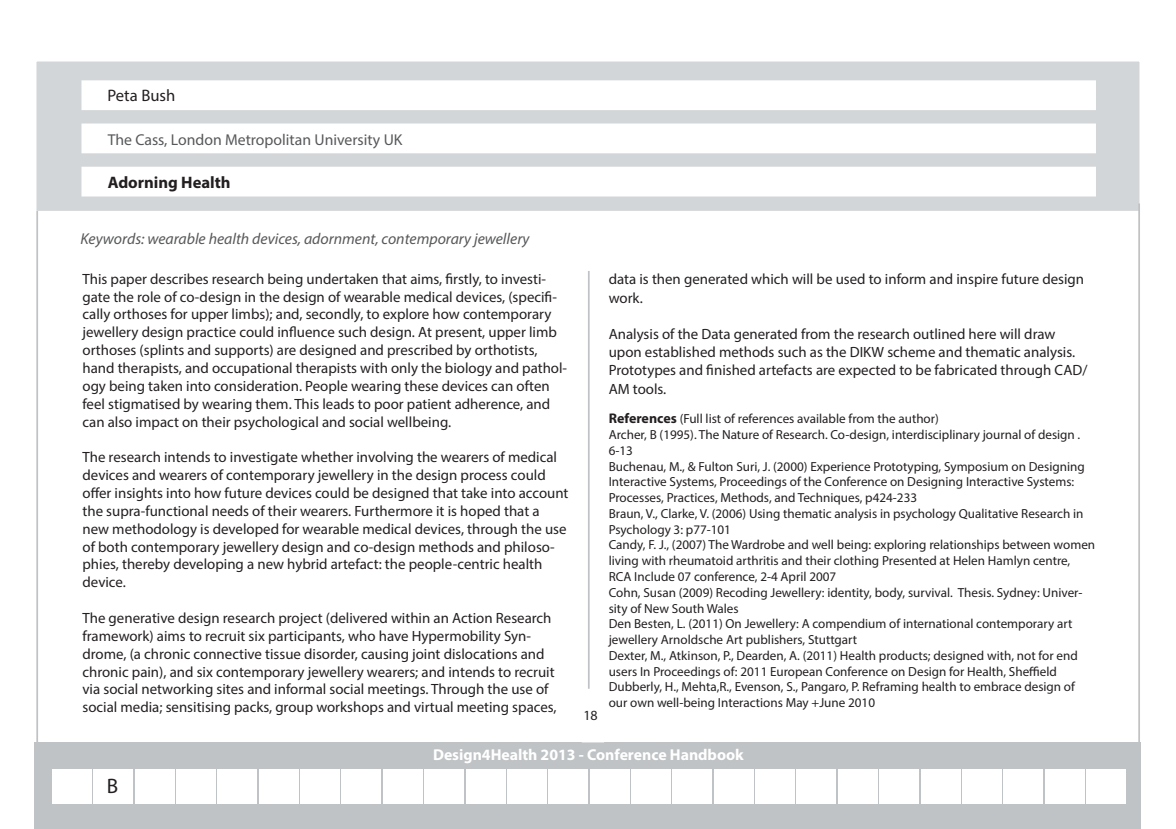
<style>
.page{position:relative;width:1176px;height:829px;background:#fff}
.page>*{position:absolute;margin:0;border:0;box-sizing:border-box;transform-origin:0 0}
.Abstracts_body_text{font:21px "Myriad Pro";color:#231f20}
.t1{font:700 16.62px "Myriad Pro";color:#231f20}
.authors{font:16.62px "Myriad Pro";color:#231f20}
.Abstracts_keywords{font:italic 15.75px "Myriad Pro";color:#57585a}
.affilliation{font:15.75px "Myriad Pro";color:#57585a}
.t2{font:700 15.75px "Myriad Pro";color:#fff}
.Abstracts_body_text-2{font:14.88px/17.8px "Myriad Pro";color:#231f20}
.t3{font:14px "Myriad Pro";color:#231f20}
.Abstracts_body_text-3{font:13.12px/15.8px "Myriad Pro";color:#231f20}
.s1{font-weight:700;font-size:14px}
</style>
<div class="page">
<div style="left:35px;top:60px;width:1106px;height:152px;background:#d3d6d8;border:2px solid #fff"></div>
<div style="left:81px;top:80px;width:1015px;height:30px;background:#fff;border:2px solid #fff"></div>
<div style="left:81px;top:123px;width:1015px;height:30px;background:#fff;border:2px solid #fff"></div>
<div style="left:81px;top:167px;width:1015px;height:29px;background:#fff"></div>
<div style="left:35px;top:742px;width:1106px;height:86px;background:#c0c3c5"></div>
<hr style="left:36px;top:211px;width:2px;height:537px;background:#c0c3c5">
<hr style="left:588px;top:271px;width:2px;height:417px;background:#c0c3c5">
<hr style="left:1138px;top:203px;width:2px;height:544px;background:#c0c3c5">
<div style="left:52px;top:769px;width:40px;height:34px;background:#fff"></div>
<div style="left:94px;top:769px;width:39px;height:34px;background:#fff"></div>
<div style="left:135px;top:769px;width:40px;height:34px;background:#fff"></div>
<div style="left:176px;top:769px;width:40px;height:34px;background:#fff"></div>
<div style="left:218px;top:769px;width:39px;height:34px;background:#fff"></div>
<div style="left:259px;top:769px;width:40px;height:34px;background:#fff"></div>
<div style="left:300px;top:769px;width:40px;height:34px;background:#fff"></div>
<div style="left:342px;top:769px;width:39px;height:34px;background:#fff"></div>
<div style="left:383px;top:769px;width:40px;height:34px;background:#fff"></div>
<div style="left:424px;top:769px;width:40px;height:34px;background:#fff"></div>
<div style="left:466px;top:769px;width:39px;height:34px;background:#fff"></div>
<div style="left:507px;top:769px;width:40px;height:34px;background:#fff"></div>
<div style="left:548px;top:769px;width:40px;height:34px;background:#fff"></div>
<div style="left:590px;top:769px;width:39px;height:34px;background:#fff"></div>
<div style="left:631px;top:769px;width:40px;height:34px;background:#fff"></div>
<div style="left:672px;top:769px;width:40px;height:34px;background:#fff"></div>
<div style="left:714px;top:769px;width:39px;height:34px;background:#fff"></div>
<div style="left:755px;top:769px;width:40px;height:34px;background:#fff"></div>
<div style="left:796px;top:769px;width:40px;height:34px;background:#fff"></div>
<div style="left:838px;top:769px;width:39px;height:34px;background:#fff"></div>
<div style="left:879px;top:769px;width:40px;height:34px;background:#fff"></div>
<div style="left:920px;top:769px;width:40px;height:34px;background:#fff"></div>
<div style="left:962px;top:769px;width:39px;height:34px;background:#fff"></div>
<div style="left:1003px;top:769px;width:40px;height:34px;background:#fff"></div>
<div style="left:1044px;top:769px;width:40px;height:34px;background:#fff"></div>
<div style="left:1086px;top:769px;width:39px;height:34px;background:#fff"></div>
<p class="authors" style="left:107px;top:85px;width:69px">Peta Bush</p>
<p class="affilliation" style="left:108px;top:130px;width:296px">The Cass, London Metropolitan University UK</p>
<p class="t1" style="left:108px;top:171px;width:124px">Adorning Health</p>
<p class="Abstracts_keywords" style="left:81px;top:229px;width:450px">Keywords: wearable health devices, adornment, contemporary jewellery</p>
<p class="Abstracts_body_text-2" style="left:82px;top:269px;width:486px">This paper describes research being undertaken that aims, firstly, to investi&shy;gate the role of co-design in the design of wearable medical devices, (specifi&shy;cally orthoses for upper limbs); and, secondly, to explore how contemporary jewellery design practice could influence such design. At present, upper limb orthoses (splints and supports) are designed and prescribed by orthotists, hand therapists, and occupational therapists with only the biology and pathol&shy;ogy being taken into consideration. People wearing these devices can often feel stigmatised by wearing them. This leads to poor patient adherence, and can also impact on their psychological and social wellbeing.</p>
<p class="Abstracts_body_text-2" style="left:82px;top:448px;width:487px">The research intends to investigate whether involving the wearers of medical devices and wearers of contemporary jewellery in the design process could offer insights into how future devices could be designed that take into account the supra-functional needs of their wearers. Furthermore it is hoped that a new methodology is developed for wearable medical devices, through the use of both contemporary jewellery design and co-design methods and philoso&shy;phies, thereby developing a new hybrid artefact: the people-centric health device.</p>
<p class="Abstracts_body_text-2" style="left:82px;top:608px;width:476px">The generative design research project (delivered within an Action Research framework) aims to recruit six participants, who have Hypermobility Syn&shy;drome, (a chronic connective tissue disorder, causing joint dislocations and chronic pain), and six contemporary jewellery wearers; and intends to recruit via social networking sites and informal social meetings. Through the use of social media; sensitising packs, group workshops and virtual meeting spaces,</p>
<p class="Abstracts_body_text-2" style="left:609px;top:269px;width:477px;line-height:18.9px">data is then generated which will be used to inform and inspire future design work.</p>
<p class="Abstracts_body_text-2" style="left:609px;top:325px;width:480px">Analysis of the Data generated from the research outlined here will draw upon established methods such as the DIKW scheme and thematic analysis.<br>Prototypes and finished artefacts are expected to be fabricated through CAD/ AM tools.</p>
<p class="Abstracts_body_text-3" style="left:609px;top:411px;width:332px"><span class="s1">References</span> (Full list of references available from the author)</p>
<p class="Abstracts_body_text-3" style="left:609px;top:426px;width:473px">Archer, B (1995). The Nature of Research. Co-design, interdisciplinary journal of design .<br>6-13</p>
<p class="Abstracts_body_text-3" style="left:609px;top:458px;width:477px">Buchenau, M., &amp; Fulton Suri, J. (2000) Experience Prototyping, Symposium on Designing<br>Interactive Systems, Proceedings of the Conference on Designing Interactive Systems:<br>Processes, Practices, Methods, and Techniques, p424-233</p>
<p class="Abstracts_body_text-3" style="left:609px;top:505px;width:476px">Braun, V., Clarke, V. (2006) Using thematic analysis in psychology Qualitative Research in<br>Psychology 3: p77-101</p>
<p class="Abstracts_body_text-3" style="left:609px;top:537px;width:488px">Candy, F. J., (2007) The Wardrobe and well being: exploring relationships between women living with rheumatoid arthritis and their clothing Presented at Helen Hamlyn centre,<br>RCA Include 07 conference, 2-4 April 2007</p>
<p class="Abstracts_body_text-3" style="left:609px;top:584px;width:475px">Cohn, Susan (2009) Recoding Jewellery: identity, body, survival. Thesis. Sydney: Univer&shy;sity of New South Wales</p>
<p class="Abstracts_body_text-3" style="left:609px;top:615px;width:465px">Den Besten, L. (2011) On Jewellery: A compendium of international contemporary art jewellery Arnoldsche Art publishers, Stuttgart</p>
<p class="Abstracts_body_text-3" style="left:609px;top:647px;width:470px">Dexter, M., Atkinson, P., Dearden, A. (2011) Health products; designed with, not for end users In Proceedings of: 2011 European Conference on Design for Health, Sheffield</p>
<p class="Abstracts_body_text-3" style="left:609px;top:678px;width:468px">Dubberly, H., Mehta,R., Evenson, S., Pangaro, P. Reframing health to embrace design of our own well-being Interactions May +June 2010</p>
<p class="t3" style="left:583px;top:706px;width:16px">18</p>
<p class="t2" style="left:433px;top:744px;width:312px">Design4Health 2013 - Conference Handbook</p>
<p class="Abstracts_body_text" style="left:107px;top:772px;width:13px">B</p>
</div>
